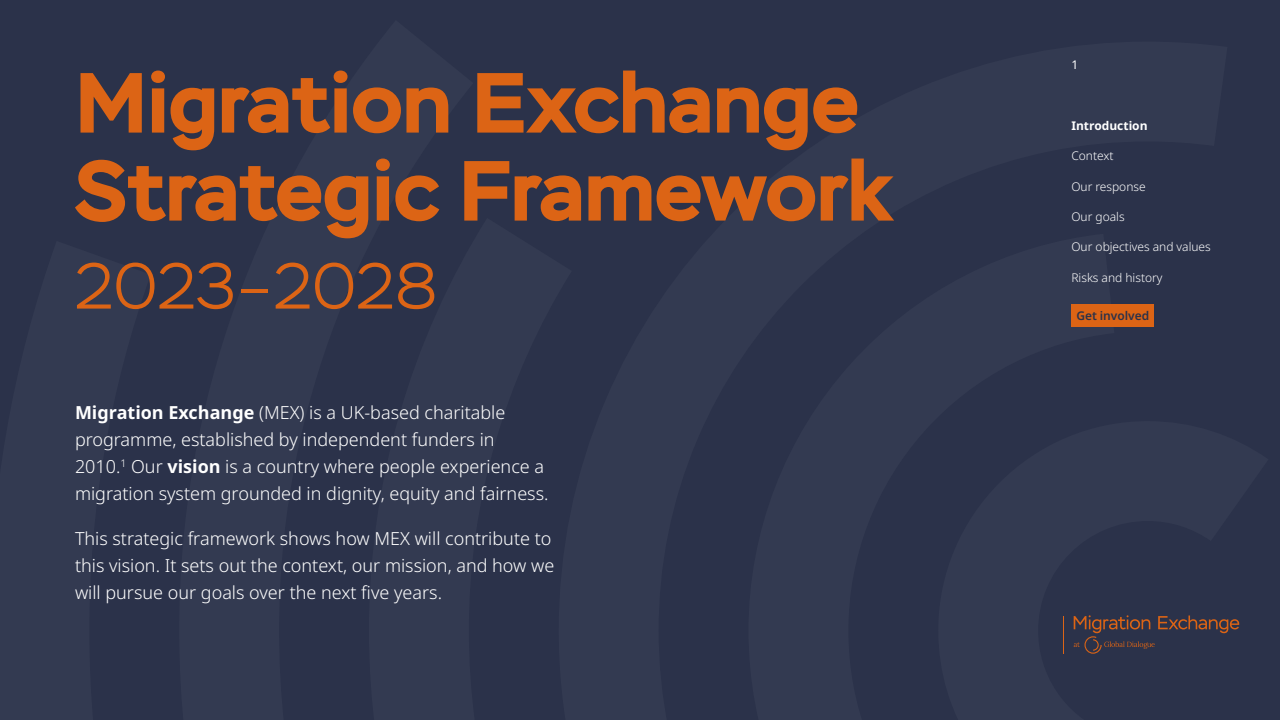
<style>
.page{position:relative;width:1280px;height:720px;background:#2b324a}
.page>*{position:absolute;margin:0;border:0;box-sizing:border-box;transform-origin:0 0}
.Title{font:700 85px/88px "Stem";color:#dc6415}
.Title-2{font:300 65px "Stem";color:#dc6415}
.Intro_text{font:300 18px/27px "Noto Sans";color:#fff}
.Side_links{font:300 12px "Noto Sans";color:#fff}
.Side_links-2{font:700 12px "Noto Sans";color:#fff}
.t1{font:600 12px "Noto Sans";color:#2b324a}
.t2{font:12px "Noto Sans";color:#fff}
.s1{font-weight:700}
</style>
<div class="page">
<svg style="left:1074px;top:615px;width:165px;height:39px"></svg>
<hr style="left:1063px;top:616px;width:1px;height:38px;background:#dc6415">
<div style="left:1071px;top:304px;width:83px;height:23px;background:#dc6415"></div>
<p class="Title" style="left:75px;top:59px;width:819px">Migration Exchange<br>Strategic Framework</p>
<p class="Title-2" style="left:75px;top:249px;width:364px">2023–2028</p>
<p class="Intro_text" style="left:75px;top:399px;width:475px"><span class="s1">Migration Exchange</span> (MEX) is a UK-based charitable programme, established by independent funders in 2010.<sup>1</sup> Our <span class="s1">vision</span> is a country where people experience a migration system grounded in dignity, equity and fairness.</p>
<p class="Intro_text" style="left:75px;top:525px;width:481px">This strategic framework shows how MEX will contribute to this vision. It sets out the context, our mission, and how we will pursue our goals over the next five years.</p>
<p class="t2" style="left:1071px;top:56px;width:8px">1</p>
<p class="Side_links-2" style="left:1071px;top:117px;width:78px">Introduction</p>
<p class="Side_links" style="left:1071px;top:147px;width:44px">Context</p>
<p class="Side_links" style="left:1071px;top:178px;width:76px">Our response</p>
<p class="Side_links" style="left:1071px;top:208px;width:55px">Our goals</p>
<p class="Side_links" style="left:1071px;top:239px;width:141px">Our objectives and values</p>
<p class="Side_links" style="left:1071px;top:269px;width:93px">Risks and history</p>
<p class="t1" style="left:1076px;top:307px;width:74px">Get involved</p>
</div>
